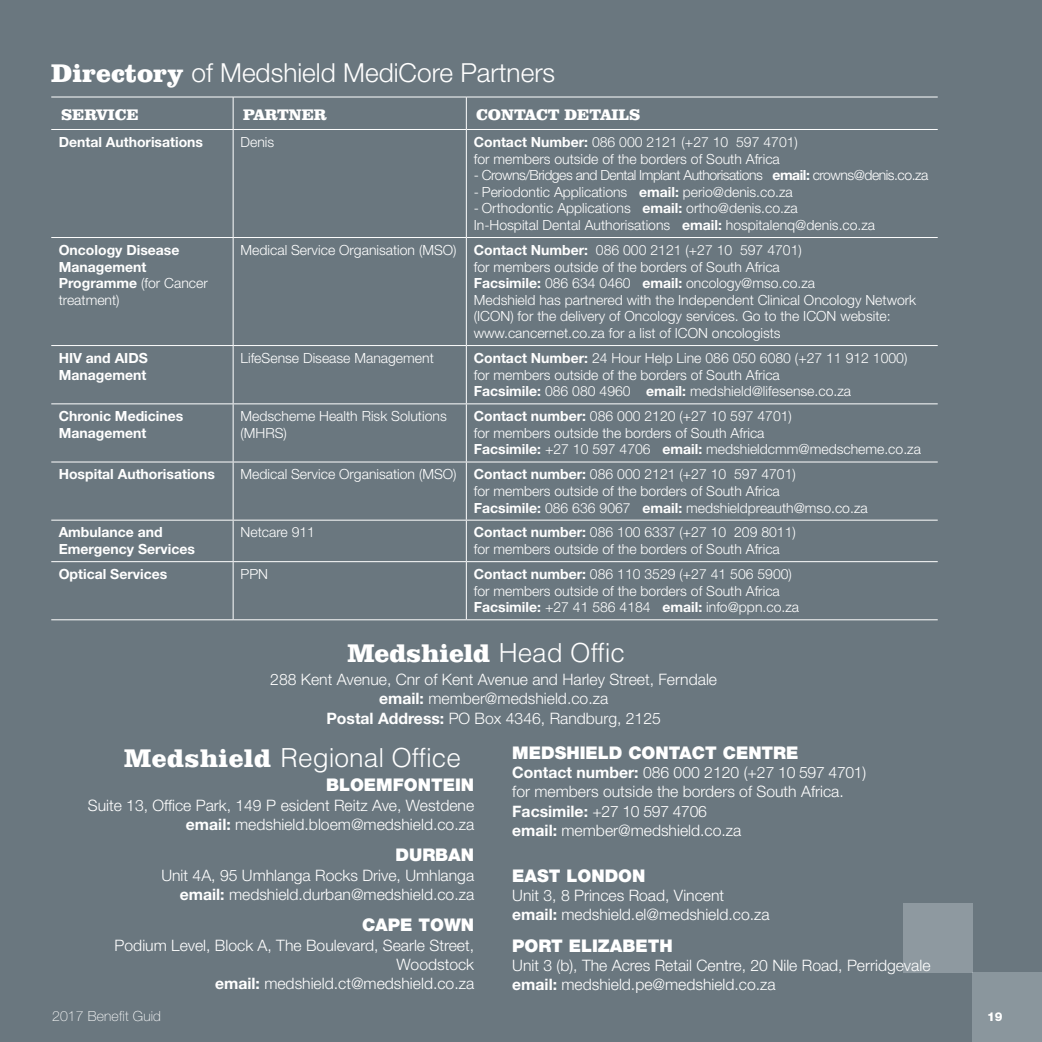
<style>
.page{position:relative;width:1042px;height:1042px;background:#6a777f}
.page>*{position:absolute;margin:0;border:0;box-sizing:border-box;transform-origin:0 0}
.t1{font:300 26.25px "Helvetica Neue LT Std";color:#fff}
.t2{font:300 26.25px "Helvetica LT Std";color:#fff}
.t3{font:900 26.25px "Clarendon BT";color:#fff}
.t4{font:900 17.5px "Helvetica Neue LT Std";color:#fff}
.t5{font:300 15.75px/19.2px "Helvetica Neue LT Std";color:#fff}
.t6{font:900 15.75px "Clarendon BT";color:#fff}
.t7{font:300 14px/16.6px "Helvetica Neue LT Std";color:#fff}
.t8{font:700 14px/16.6px "Helvetica Neue LT Std";color:#fff}
.t9{font:300 14px "Helvetica Neue LT Std";letter-spacing:-.035em;color:#fff}
.t10{font:100 14px "Helvetica Neue LT Std";letter-spacing:.01em;color:#fff}
.t11{font:800 12.25px "Helvetica Neue LT Std";color:#fff}
.s1{font-family:"Clarendon BT";font-weight:900}
.s2{font-weight:700}
.s3{font-weight:300}
.s4{font-family:"Helvetica LT Std";font-weight:300}
</style>
<div class="page">
<div style="left:972px;top:972px;width:70px;height:70px;background:#8a969d"></div>
<div style="left:903px;top:903px;width:69px;height:69px;background:#8e99a0"></div>
<hr style="left:233px;top:97px;width:1px;height:32px;background:#fff">
<hr style="left:466px;top:97px;width:1px;height:32px;background:#fff">
<hr style="left:51px;top:129px;width:182px;height:1px;background:#fff">
<hr style="left:233px;top:129px;width:233px;height:1px;background:#fff">
<hr style="left:233px;top:130px;width:1px;height:107px;background:#fff">
<hr style="left:466px;top:129px;width:471px;height:1px;background:#fff">
<hr style="left:466px;top:130px;width:1px;height:107px;background:#fff">
<hr style="left:51px;top:237px;width:182px;height:1px;background:#fff">
<hr style="left:233px;top:237px;width:233px;height:1px;background:#fff">
<hr style="left:233px;top:238px;width:1px;height:107px;background:#fff">
<hr style="left:466px;top:237px;width:471px;height:1px;background:#fff">
<hr style="left:466px;top:238px;width:1px;height:107px;background:#fff">
<hr style="left:233px;top:346px;width:1px;height:57px;background:#fff">
<hr style="left:466px;top:346px;width:1px;height:57px;background:#fff">
<hr style="left:51px;top:403px;width:182px;height:1px;background:#fff">
<hr style="left:233px;top:403px;width:233px;height:1px;background:#fff">
<hr style="left:233px;top:404px;width:1px;height:57px;background:#fff">
<hr style="left:466px;top:403px;width:471px;height:1px;background:#fff">
<hr style="left:466px;top:404px;width:1px;height:57px;background:#fff">
<hr style="left:51px;top:461px;width:182px;height:1px;background:#fff">
<hr style="left:233px;top:461px;width:233px;height:1px;background:#fff">
<hr style="left:233px;top:462px;width:1px;height:58px;background:#fff">
<hr style="left:466px;top:461px;width:471px;height:1px;background:#fff">
<hr style="left:466px;top:462px;width:1px;height:58px;background:#fff">
<hr style="left:51px;top:520px;width:182px;height:1px;background:#fff">
<hr style="left:233px;top:520px;width:233px;height:1px;background:#fff">
<hr style="left:233px;top:520px;width:1px;height:41px;background:#fff">
<hr style="left:466px;top:520px;width:471px;height:1px;background:#fff">
<hr style="left:466px;top:520px;width:1px;height:41px;background:#fff">
<hr style="left:51px;top:561px;width:182px;height:1px;background:#fff">
<hr style="left:233px;top:561px;width:233px;height:1px;background:#fff">
<hr style="left:233px;top:562px;width:1px;height:57px;background:#fff">
<hr style="left:466px;top:561px;width:471px;height:1px;background:#fff">
<hr style="left:466px;top:562px;width:1px;height:57px;background:#fff">
<hr style="left:51px;top:619px;width:182px;height:1px;background:#fff">
<hr style="left:233px;top:619px;width:233px;height:1px;background:#fff">
<hr style="left:466px;top:619px;width:471px;height:1px;background:#fff">
<hr style="left:51px;top:345px;width:182px;height:1px;background:#fff">
<hr style="left:233px;top:345px;width:233px;height:1px;background:#fff">
<hr style="left:466px;top:345px;width:471px;height:1px;background:#fff">
<hr style="left:51px;top:97px;width:182px;height:1px;background:#fff">
<hr style="left:233px;top:97px;width:233px;height:1px;background:#fff">
<hr style="left:466px;top:97px;width:471px;height:1px;background:#fff">
<h1 class="t1" style="left:51px;top:57px;width:505px"><span class="s1">Directory</span> of Medshield MediCore Partners</h1>
<p class="t6" style="left:61px;top:104px;width:79px">SERVICE</p>
<p class="t6" style="left:243px;top:104px;width:85px">PARTNER</p>
<p class="t6" style="left:476px;top:104px;width:166px">CONTACT DETAILS</p>
<p class="t8" style="left:59px;top:133px;width:146px">Dental Authorisations</p>
<p class="t7" style="left:241px;top:133px;width:35px">Denis</p>
<p class="t7" style="left:474px;top:133px;width:326px"><span class="s2">Contact Number:</span> 086 000 2121 (+27 10 597 4701) for members outside of the borders of South Africa</p>
<p class="t9" style="left:474px;top:167px;width:456px">- Crowns/Bridges and Dental Implant Authorisations <span class="s2">email:</span> crowns@denis.co.za</p>
<p class="t7" style="left:474px;top:183px;width:321px">- Periodontic Applications <span class="s2">email:</span> perio@denis.co.za</p>
<p class="t7" style="left:474px;top:200px;width:403px">- Orthodontic Applications <span class="s2">email:</span> ortho@denis.co.za<br>In-Hospital Dental Authorisations <span class="s2">email:</span> hospitalenq@denis.co.za</p>
<p class="t8" style="left:59px;top:241px;width:151px">Oncology Disease<br>Management<br>Programme <span class="s3">(for Cancer treatment)</span></p>
<p class="t7" style="left:474px;top:241px;width:444px;text-indent:-233px">Medical Service Organisation (MSO) <span class="s2">Contact Number:</span> 086 000 2121 (+27 10 597 4701)<br>for members outside of the borders of South Africa<br><span class="s2">Facsimile:</span> 086 634 0460 <span class="s2">email:</span> oncology@mso.co.za<br>Medshield has partnered with the Independent Clinical Oncology Network (ICON) for the delivery of Oncology services. Go to the ICON website: www.cancernet.co.za for a list of ICON oncologists</p>
<p class="t8" style="left:59px;top:349px;width:91px">HIV and AIDS<br>Management</p>
<p class="t7" style="left:241px;top:349px;width:195px">LifeSense Disease Management</p>
<p class="t7" style="left:474px;top:349px;width:435px"><span class="s2">Contact Number:</span> 24 Hour Help Line 086 050 6080 (+27 11 912 1000) for members outside of the borders of South Africa<br><span class="s2">Facsimile:</span> 086 080 4960 <span class="s2">email:</span> medshield@lifesense.co.za</p>
<p class="t8" style="left:59px;top:407px;width:126px">Chronic Medicines<br>Management</p>
<p class="t7" style="left:241px;top:408px;width:208px">Medscheme Health Risk Solutions (MHRS)</p>
<p class="t7" style="left:474px;top:408px;width:449px"><span class="s2">Contact number:</span> 086 000 2120 (+27 10 597 4701)<br>for members outside the borders of South Africa<br><span class="s2">Facsimile:</span> +27 10 597 4706 <span class="s2">email:</span> medshieldcmm@medscheme.co.za</p>
<p class="t8" style="left:59px;top:466px;width:158px">Hospital Authorisations</p>
<p class="t7" style="left:474px;top:466px;width:395px;text-indent:-233px">Medical Service Organisation (MSO) <span class="s2">Contact number:</span> 086 000 2121 (+27 10 597 4701)<br>for members outside of the borders of South Africa<br><span class="s2">Facsimile:</span> 086 636 9067 <span class="s2">email:</span> medshieldpreauth@mso.co.za</p>
<p class="t8" style="left:59px;top:524px;width:138px">Ambulance and<br>Emergency Services</p>
<p class="t7" style="left:241px;top:524px;width:76px">Netcare 911</p>
<p class="t7" style="left:474px;top:524px;width:324px"><span class="s2">Contact number:</span> 086 100 6337 (+27 10 209 8011) for members outside of the borders of South Africa</p>
<p class="t8" style="left:59px;top:565px;width:110px">Optical Services</p>
<p class="t7" style="left:241px;top:565px;width:29px">PPN</p>
<p class="t7" style="left:474px;top:565px;width:327px"><span class="s2">Contact number:</span> 086 110 3529 (+27 41 506 5900) for members outside of the borders of South Africa<br><span class="s2">Facsimile:</span> +27 41 586 4184 <span class="s2">email:</span> info@ppn.co.za</p>
<h1 class="t3" style="left:347px;top:637px;width:279px">Medshield <span class="s4">Head Offic</span></h1>
<p class="t5" style="left:270px;top:669px;width:448px;text-align:center">288 Kent Avenue, Cnr of Kent Avenue and Harley Street, Ferndale <span class="s2">email:</span> member@medshield.co.za<br><span class="s2">Postal Address:</span> PO Box 4346, Randburg, 2125</p>
<h1 class="t2" style="left:124px;top:741px;width:338px"><span class="s1">Medshield</span> Regional Office</h1>
<p class="t4" style="left:512px;top:742px;width:288px">MEDSHIELD CONTACT CENTRE</p>
<p class="t5" style="left:512px;top:762px;width:355px"><span class="s2">Contact number:</span> 086 000 2120 (+27 10 597 4701) for members outside the borders of South Africa.<br><span class="s2">Facsimile:</span> +27 10 597 4706<br><span class="s2">email:</span> member@medshield.co.za</p>
<p class="t4" style="left:326px;top:774px;width:150px">BLOEMFONTEIN</p>
<p class="t5" style="left:88px;top:795px;width:388px;text-align:right">Suite 13, Office Park, 149 P esident Reitz Ave, Westdene <span class="s2">email:</span> medshield.bloem@medshield.co.za</p>
<p class="t4" style="left:395px;top:844px;width:80px">DURBAN</p>
<p class="t5" style="left:161px;top:865px;width:314px;text-align:right">Unit 4A, 95 Umhlanga Rocks Drive, Umhlanga <span class="s2">email:</span> medshield.durban@medshield.co.za</p>
<p class="t4" style="left:362px;top:914px;width:114px">CAPE TOWN</p>
<p class="t5" style="left:115px;top:935px;width:361px;text-align:right">Podium Level, Block A, The Boulevard, Searle Street,<br>Woodstock<br><span class="s2">email:</span> medshield.ct@medshield.co.za</p>
<p class="t4" style="left:512px;top:865px;width:135px">EAST LONDON</p>
<p class="t5" style="left:512px;top:885px;width:259px">Unit 3, 8 Princes Road, Vincent <span class="s2">email:</span> medshield.el@medshield.co.za</p>
<p class="t4" style="left:512px;top:935px;width:162px">PORT ELIZABETH</p>
<p class="t5" style="left:512px;top:955px;width:420px">Unit 3 (b), The Acres Retail Centre, 20 Nile Road, Perridgevale <span class="s2">email:</span> medshield.pe@medshield.co.za</p>
<p class="t10" style="left:52px;top:1008px;width:110px">2017 Benefit Guid</p>
<p class="t11" style="left:987px;top:1009px;width:17px">19</p>
</div>
